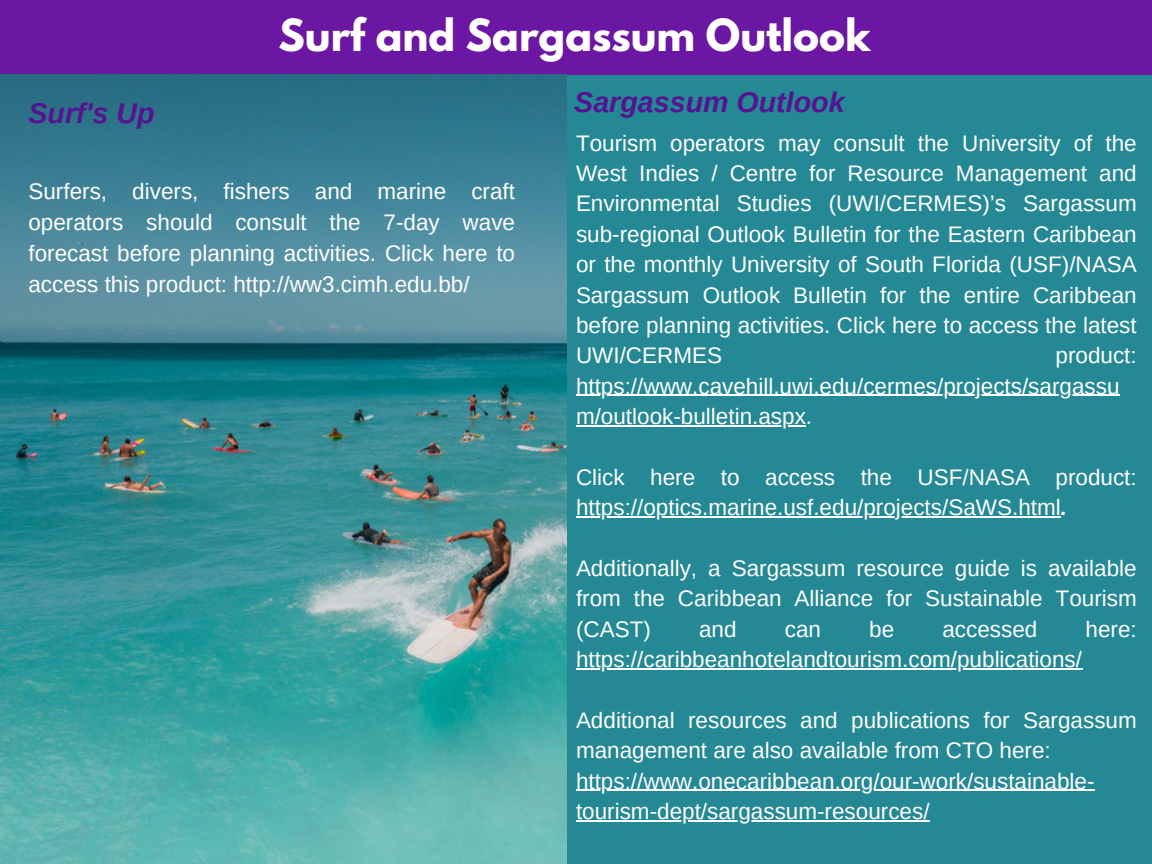
<style>
.page{position:relative;width:1152px;height:864px;background:#258895}
.page>*{position:absolute;margin:0;border:0;box-sizing:border-box;transform-origin:0 0}
.t1{font:700 39.3px "League Spartan";color:#fff}
.t2{font:italic 700 28.65px "Arimo";color:#561391}
.t3{font:22.5px/30.3px "Arimo";color:#fff;text-align:justify}
.s1{font-weight:700;font-style:italic}
</style>
<div class="page">
<div style="left:0;top:0;width:1152px;height:74px;background:#6b17a3"></div>
<img style="left:0;top:74px;width:567px;height:790px">
<hr style="left:576px;top:395px;width:544px;height:1px;background:#fff">
<hr style="left:576px;top:425px;width:230px;height:1px;background:#fff">
<hr style="left:576px;top:516px;width:485px;height:1px;background:#fff">
<hr style="left:576px;top:668px;width:506px;height:1px;background:#fff">
<hr style="left:576px;top:790px;width:519px;height:1px;background:#fff">
<hr style="left:576px;top:820px;width:354px;height:1px;background:#fff">
<h1 class="t1" style="left:279px;top:16px;width:593px">Surf and Sargassum Outlook</h1>
<p class="t2" style="left:28px;top:97px;width:128px">Surf's Up</p>
<h2 class="t3" style="left:28px;top:176px;width:488px;line-height:30.8px">Surfers, divers, fishers and marine craft operators should consult the 7-day wave forecast before planning activities. Click here to access this product: http://ww3.cimh.edu.bb/</h2>
<p class="t2" style="left:574px;top:86px;width:272px">Sargassum Outlook</p>
<h2 class="t3" style="left:576px;top:128px;width:562px">Tourism operators may consult the University of the West Indies / Centre for Resource Management and Environmental Studies (UWI/CERMES)’s Sargassum sub-regional Outlook Bulletin for the Eastern Caribbean or the monthly University of South Florida (USF)/NASA Sargassum Outlook Bulletin for the entire Caribbean before planning activities. Click here to access the latest UWI/CERMES</h2>
<h2 class="t3" style="left:1056px;top:340px;width:83px">product:</h2>
<p class="t3" style="left:576px;top:371px;width:545px">https://www.cavehill.uwi.edu/cermes/projects/sargassu</p>
<p class="t3" style="left:576px;top:401px;width:238px">m/outlook-bulletin.aspx.</p>
<p class="t3" style="left:576px;top:462px;width:562px">Click here to access the USF/NASA product:</p>
<p class="t3" style="left:576px;top:492px;width:493px">https://optics.marine.usf.edu/projects/SaWS.html<span class="s1">.</span></p>
<p class="t3" style="left:576px;top:553px;width:562px">Additionally, a Sargassum resource guide is available</p>
<p class="t3" style="left:576px;top:583px;width:562px">from the Caribbean Alliance for Sustainable Tourism (CAST)</p>
<p class="t3" style="left:699px;top:614px;width:39px">and</p>
<p class="t3" style="left:785px;top:614px;width:38px">can</p>
<p class="t3" style="left:869px;top:614px;width:27px">be</p>
<p class="t3" style="left:942px;top:614px;width:96px">accessed</p>
<p class="t3" style="left:1086px;top:614px;width:53px">here:</p>
<p class="t3" style="left:576px;top:644px;width:508px">https://caribbeanhotelandtourism.com/publications/</p>
<p class="t3" style="left:576px;top:705px;width:562px;text-align:left">Additional resources and publications for Sargassum management are also available from CTO here: https://www.onecaribbean.org/our-work/sustainable&shy;tourism-dept/sargassum-resources/</p>
</div>
